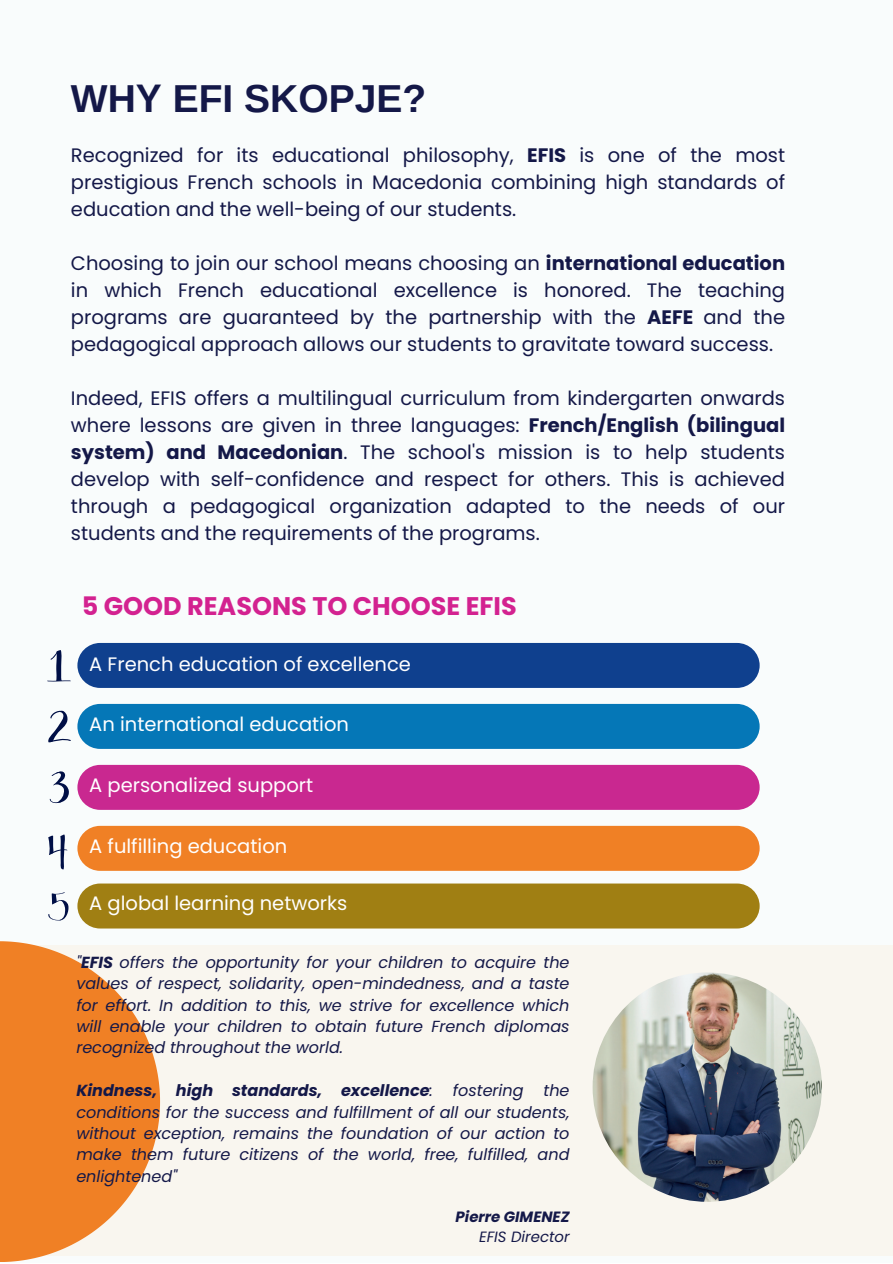
<style>
.page{position:relative;width:893px;height:1264px;background:#fff}
.page>*{position:absolute;margin:0;border:0;box-sizing:border-box;transform-origin:0 0}
.t1{font:700 39px "Arimo";color:#141848}
.t2{font:700 25.5px "Poppins";color:#d32290}
.t3{font:19.5px/27px "Poppins";color:#141848;text-align:justify}
.t4{font:19.5px "Poppins";color:#fff}
.t5{font:italic 16.05px/21.3px "Poppins";color:#141848;text-align:justify}
.t6{font:italic 700 14.85px "Poppins";color:#141848}
.t7{font:italic 14.85px "Poppins";color:#141848}
.s1{font-weight:700}
</style>
<div class="page">
<div style="left:0;top:0;width:892px;height:1262px;background:#f9fcfc"></div>
<div style="left:77px;top:643px;width:682px;height:45px;background:#0f408e;border-radius:23px"></div>
<div style="left:77px;top:704px;width:682px;height:45px;background:#0577b7;border-radius:23px"></div>
<div style="left:77px;top:765px;width:682px;height:44px;background:#c92890;border-radius:23px"></div>
<div style="left:77px;top:825px;width:682px;height:45px;background:#f08025;border-radius:23px"></div>
<div style="left:77px;top:883px;width:682px;height:45px;background:#a07f13;border-radius:23px"></div>
<svg style="left:47px;top:650px;width:24px;height:31px"></svg>
<svg style="left:48px;top:710px;width:23px;height:32px"></svg>
<svg style="left:50px;top:771px;width:19px;height:32px"></svg>
<svg style="left:48px;top:834px;width:19px;height:35px"></svg>
<svg style="left:48px;top:892px;width:20px;height:28px"></svg>
<div style="left:0;top:944px;width:892px;height:311px;background:#f9f6ef"></div>
<svg style="left:0;top:941px;width:160px;height:320px;fill:#f08025"></svg>
<img style="left:592px;top:972px;width:229px;height:229px;border-radius:50%">
<h1 class="t1" style="left:71px;top:71px;width:356px">WHY EFI SKOPJE?</h1>
<p class="t3" style="left:71px;top:142px;width:715px">Recognized for its educational philosophy, <span class="s1">EFIS</span> is one of the most prestigious French schools in Macedonia combining high standards of education and the well-being of our students.</p>
<p class="t3" style="left:71px;top:250px;width:715px">Choosing to join our school means choosing an <span class="s1">international education </span>in which French educational excellence is honored. The teaching programs are guaranteed by the partnership with the <span class="s1">AEFE</span> and the pedagogical approach allows our students to gravitate toward success.</p>
<p class="t3" style="left:71px;top:385px;width:715px">Indeed, EFIS offers a multilingual curriculum from kindergarten onwards where lessons are given in three languages: <span class="s1">French/English (bilingual system) and Macedonian</span>. The school's mission is to help students develop with self-confidence and respect for others. This is achieved through a pedagogical organization adapted to the needs of our students and the requirements of the programs.</p>
<h2 class="t2" style="left:82px;top:591px;width:436px">5 GOOD REASONS TO CHOOSE EFIS</h2>
<p class="t4" style="left:89px;top:653px;width:323px">A French education of excellence</p>
<p class="t4" style="left:89px;top:713px;width:261px">An international education</p>
<p class="t4" style="left:89px;top:774px;width:225px">A personalized support</p>
<p class="t4" style="left:89px;top:835px;width:199px">A fulfilling education</p>
<p class="t4" style="left:89px;top:891px;width:260px">A global learning networks</p>
<p class="t5" style="left:76px;top:951px;width:494px">"<span class="s1">EFIS</span> offers the opportunity for your children to acquire the values of respect, solidarity, open-mindedness, and a taste for effort. In addition to this, we strive for excellence which will enable your children to obtain future French diplomas recognized throughout the world.</p>
<p class="t5" style="left:76px;top:1079px;width:494px"><span class="s1">Kindness, high standards, excellence</span>: fostering the conditions for the success and fulfillment of all our students, without exception, remains the foundation of our action to make them future citizens of the world, free, fulfilled, and enlightened"</p>
<p class="t6" style="left:455px;top:1208px;width:115px">Pierre GIMENEZ</p>
<p class="t7" style="left:479px;top:1228px;width:92px">EFIS Director</p>
</div>
